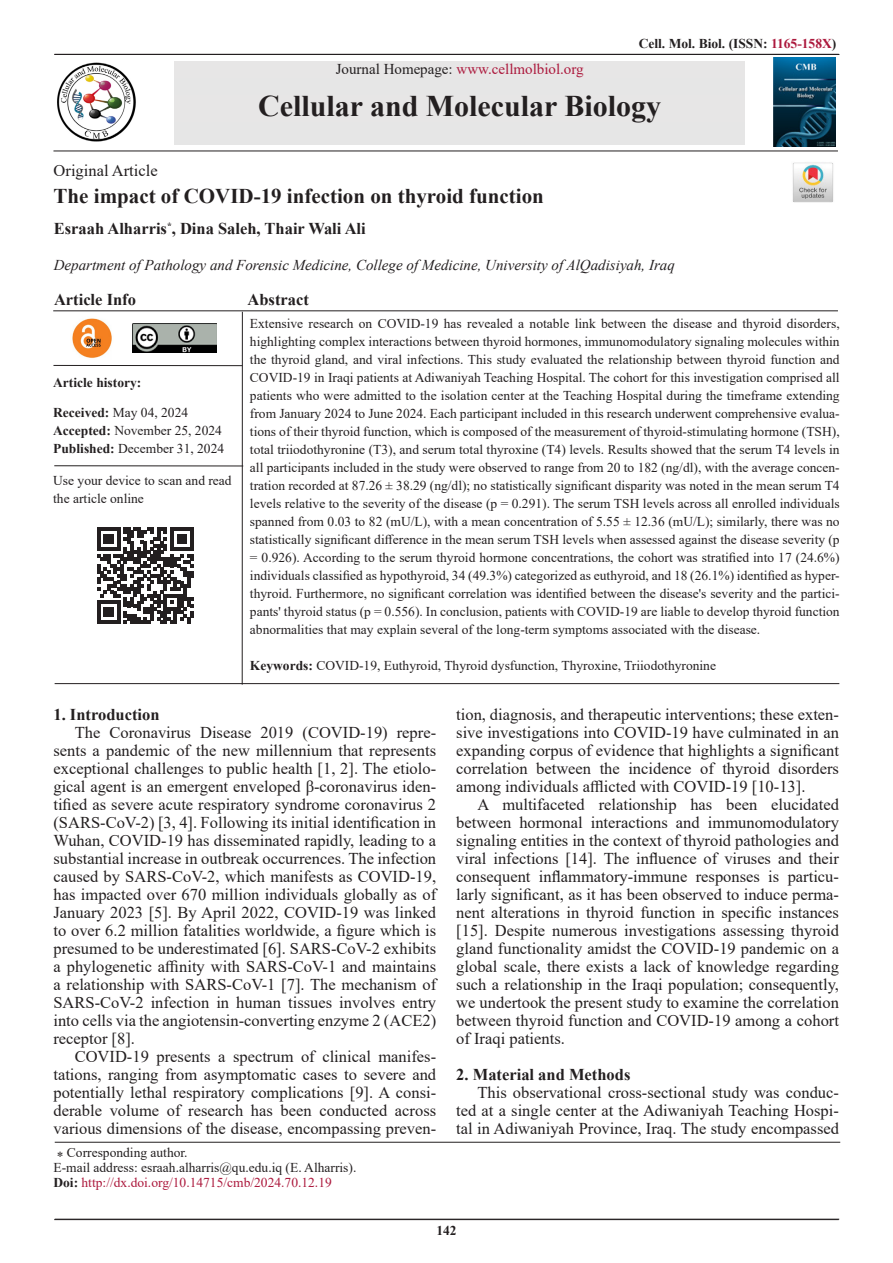
<style>
.page{position:relative;width:893px;height:1263px;background:#fff}
.page>*{position:absolute;margin:0;border:0;box-sizing:border-box;transform-origin:0 0}
.t1{font:700 30px "Times New Roman";color:#231f20}
.t2{font:700 21px "Times New Roman";color:#231f20}
.Normal__Web{font:16.5px/18px "Times New Roman";color:#231f20;text-align:justify}
.t3{font:700 16.5px "Times New Roman";color:#231f20}
.t4{font:italic 15px "Times New Roman";color:#231f20}
.t5{font:15px "Times New Roman";color:#ac193d}
.t6{font:13.5px/18px "Times New Roman";color:#231f20;text-align:justify}
.t7{font:700 13.5px "Times New Roman";color:#231f20}
.t8{font:13.5px "Times New Roman";color:#ac193d}
.s1{color:#ac193d}
.s2{color:#231f20}
.s3{font-weight:700}
.s4{font-weight:700;color:#231f20}
</style>
<div class="page">
<hr style="left:54px;top:1219px;width:785px;height:1px;background:#231f20">
<hr style="left:54px;top:54px;width:785px;height:1px;background:#231f20">
<hr style="left:53px;top:151px;width:785px;height:1px;background:#231f20">
<img style="left:773px;top:58px;width:62px;height:88px">
<div style="left:174px;top:62px;width:571px;height:83px;background:#e6e6e6"></div>
<img style="left:792px;top:162px;width:41px;height:41px">
<hr style="left:55px;top:1142px;width:785px;height:1px;background:#231f20">
<hr style="left:53px;top:311px;width:785px;height:1px;background:#231f20">
<hr style="left:54px;top:465px;width:189px;height:1px;background:#231f20">
<hr style="left:242px;top:312px;width:1px;height:373px;background:#231f20">
<hr style="left:55px;top:683px;width:784px;height:1px;background:#231f20">
<svg style="left:97px;top:527px;width:96px;height:97px"></svg>
<hr style="left:53px;top:365px;width:189px;height:1px;background:#231f20">
<img style="left:72px;top:318px;width:40px;height:40px">
<img style="left:57px;top:62px;width:79px;height:80px">
<img style="left:132px;top:323px;width:85px;height:30px">
<p class="t7" style="left:639px;top:34px;width:199px">Cell. Mol. Biol. (ISSN: <span class="s1">1165-158X</span>)</p>
<p class="t5" style="left:336px;top:59px;width:249px"><span class="s2">Journal Homepage:</span> www.cellmolbiol.org</p>
<p class="t1" style="left:258px;top:84px;width:405px">Cellular and Molecular Biology</p>
<p class="Normal__Web" style="left:54px;top:161px;width:106px">Original Article</p>
<p class="t2" style="left:54px;top:181px;width:492px">The impact of COVID-19 infection on thyroid function</p>
<p class="t3" style="left:54px;top:217px;width:313px">Esraah Alharris<sup>*</sup>, Dina Saleh, Thair Wali Ali</p>
<p class="t4" style="left:54px;top:255px;width:623px">Department of Pathology and Forensic Medicine, College of Medicine, University of AlQadisiyah, Iraq</p>
<p class="t3" style="left:54px;top:287px;width:84px">Article Info</p>
<p class="t3" style="left:248px;top:287px;width:63px">Abstract</p>
<p class="t7" style="left:53px;top:373px;width:90px">Article history:</p>
<p class="t6" style="left:53px;top:403px;width:136px"><span class="s3">Received:</span> May 04, 2024</p>
<p class="t6" style="left:53px;top:421px;width:170px"><span class="s3">Accepted:</span> November 25, 2024</p>
<p class="t6" style="left:53px;top:439px;width:172px"><span class="s3">Published:</span> December 31, 2024</p>
<p class="t6" style="left:53px;top:471px;width:180px">Use your device to scan and read the article online</p>
<p class="t6" style="left:250px;top:314px;width:591px">Extensive research on COVID-19 has revealed a notable link between the disease and thyroid disorders, highlighting complex interactions between thyroid hormones, immunomodulatory signaling molecules within the thyroid gland, and viral infections. This study evaluated the relationship between thyroid function and COVID-19 in Iraqi patients at Adiwaniyah Teaching Hospital. The cohort for this investigation comprised all patients who were admitted to the isolation center at the Teaching Hospital during the timeframe extending from January 2024 to June 2024. Each participant included in this research underwent comprehensive evalua&shy;tions of their thyroid function, which is composed of the measurement of thyroid-stimulating hormone (TSH), total triiodothyronine (T3), and serum total thyroxine (T4) levels. Results showed that the serum T4 levels in all participants included in the study were observed to range from 20 to 182 (ng/dl), with the average concen&shy;tration recorded at 87.26 ± 38.29 (ng/dl); no statistically significant disparity was noted in the mean serum T4 levels relative to the severity of the disease (p = 0.291). The serum TSH levels across all enrolled individuals spanned from 0.03 to 82 (mU/L), with a mean concentration of 5.55 ± 12.36 (mU/L); similarly, there was no statistically significant difference in the mean serum TSH levels when assessed against the disease severity (p = 0.926). According to the serum thyroid hormone concentrations, the cohort was stratified into 17 (24.6%) individuals classified as hypothyroid, 34 (49.3%) categorized as euthyroid, and 18 (26.1%) identified as hyper&shy;thyroid. Furthermore, no significant correlation was identified between the disease's severity and the partici&shy;pants' thyroid status (p = 0.556). In conclusion, patients with COVID-19 are liable to develop thyroid function abnormalities that may explain several of the long-term symptoms associated with the disease.</p>
<p class="t6" style="left:250px;top:656px;width:467px"><span class="s3">Keywords:</span> COVID-19, Euthyroid, Thyroid dysfunction, Thyroxine, Triiodothyronine</p>
<p class="t3" style="left:53px;top:703px;width:108px">1. Introduction</p>
<p class="Normal__Web" style="left:53px;top:723px;width:384px;text-indent:21px">The Coronavirus Disease 2019 (COVID-19) repre&shy;sents a pandemic of the new millennium that represents exceptional challenges to public health [1, 2]. The etiolo&shy;gical agent is an emergent enveloped β-coronavirus iden&shy;tified as severe acute respiratory syndrome coronavirus 2 (SARS-CoV-2) [3, 4]. Following its initial identification in Wuhan, COVID-19 has disseminated rapidly, leading to a substantial increase in outbreak occurrences. The infection caused by SARS-CoV-2, which manifests as COVID-19, has impacted over 670 million individuals globally as of January 2023 [5]. By April 2022, COVID-19 was linked to over 6.2 million fatalities worldwide, a figure which is presumed to be underestimated [6]. SARS-CoV-2 exhibits a phylogenetic affinity with SARS-CoV-1 and maintains a relationship with SARS-CoV-1 [7]. The mechanism of SARS-CoV-2 infection in human tissues involves entry into cells via the angiotensin-converting enzyme 2 (ACE2) receptor [8].</p>
<p class="Normal__Web" style="left:53px;top:1047px;width:384px;text-indent:21px">COVID-19 presents a spectrum of clinical manifes&shy;tations, ranging from asymptomatic cases to severe and potentially lethal respiratory complications [9]. A consi&shy;derable volume of research has been conducted across various dimensions of the disease, encompassing preven-</p>
<p class="t6" style="left:57px;top:1143px;width:132px">⁎ Corresponding author.</p>
<p class="t6" style="left:53px;top:1158px;width:304px">E-mail address: esraah.alharris@qu.edu.iq (E. Alharris).</p>
<p class="t8" style="left:53px;top:1172px;width:280px"><span class="s4">Doi:</span> http://dx.doi.org/10.14715/cmb/2024.70.12.19</p>
<p class="Normal__Web" style="left:456px;top:705px;width:384px">tion, diagnosis, and therapeutic interventions; these exten&shy;sive investigations into COVID-19 have culminated in an expanding corpus of evidence that highlights a significant correlation between the incidence of thyroid disorders among individuals afflicted with COVID-19 [10-13].</p>
<p class="Normal__Web" style="left:456px;top:795px;width:384px;text-indent:21px">A multifaceted relationship has been elucidated between hormonal interactions and immunomodulatory signaling entities in the context of thyroid pathologies and viral infections [14]. The influence of viruses and their consequent inflammatory-immune responses is particu&shy;larly significant, as it has been observed to induce perma&shy;nent alterations in thyroid function in specific instances [15]. Despite numerous investigations assessing thyroid gland functionality amidst the COVID-19 pandemic on a global scale, there exists a lack of knowledge regarding such a relationship in the Iraqi population; consequently, we undertook the present study to examine the correlation between thyroid function and COVID-19 among a cohort of Iraqi patients.</p>
<p class="t3" style="left:456px;top:1063px;width:176px">2. Material and Methods</p>
<p class="Normal__Web" style="left:456px;top:1083px;width:384px;text-indent:21px">This observational cross-sectional study was conduc&shy;ted at a single center at the Adiwaniyah Teaching Hospi&shy;tal in Adiwaniyah Province, Iraq. The study encompassed</p>
<p class="t7" style="left:436px;top:1220px;width:22px">142</p>
</div>
